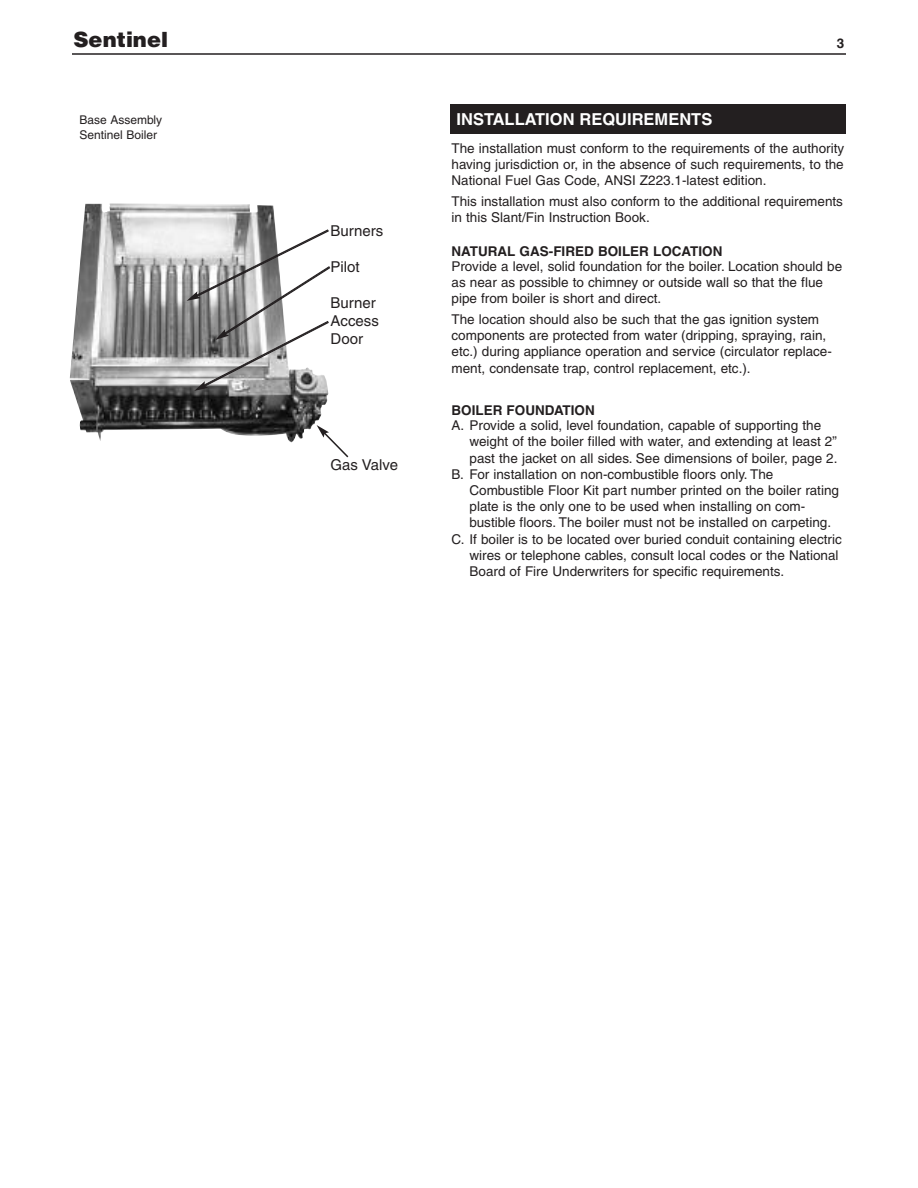
<style>
.page{position:relative;width:918px;height:1188px;background:#fff}
.page>*{position:absolute;margin:0;border:0;box-sizing:border-box;transform-origin:0 0}
.t1{font:900 21px "Helvetica";color:#231f20}
.t2{font:700 16.5px "Helvetica";color:#fff}
.t3{font:15px/18px "Helvetica";color:#231f20}
.t4{font:13.5px/16.2px "Helvetica";color:#231f20}
.t5{font:700 13.5px "Helvetica";color:#231f20}
.t6{font:12px/14.4px "Helvetica";color:#231f20}
</style>
<div class="page">
<hr style="left:72px;top:53px;width:774px;height:2px;background:#231f20">
<img style="left:70px;top:203px;width:258px;height:239px">
<svg style="left:187px;top:229px;width:143px;height:162px"></svg>
<svg style="left:317px;top:425px;width:32px;height:33px"></svg>
<div style="left:450px;top:104px;width:396px;height:30px;background:#231f20"></div>
<h1 class="t1" style="left:74px;top:27px;width:96px">Sentinel</h1>
<p class="t5" style="left:837px;top:38px;width:9px">3</p>
<p class="t6" style="left:80px;top:114px;width:84px">Base Assembly<br>Sentinel Boiler</p>
<p class="t3" style="left:331px;top:223px;width:54px">Burners</p>
<p class="t3" style="left:331px;top:259px;width:31px">Pilot</p>
<p class="t3" style="left:331px;top:295px;width:50px">Burner<br>Access<br>Door</p>
<p class="t3" style="left:331px;top:457px;width:69px">Gas Valve</p>
<p class="t2" style="left:457px;top:113px;width:257px">INSTALLATION REQUIREMENTS</p>
<p class="t4" style="left:452px;top:141px;width:394px;text-align:justify">The installation must conform to the requirements of the authority having jurisdiction or, in the absence of such requirements, to the National Fuel Gas Code, ANSI Z223.1-latest edition.</p>
<p class="t4" style="left:452px;top:195px;width:393px">This installation must also conform to the additional requirements in this Slant/Fin Instruction Book.</p>
<p class="t5" style="left:452px;top:246px;width:272px">NATURAL GAS-FIRED BOILER LOCATION</p>
<p class="t4" style="left:452px;top:259px;width:392px">Provide a level, solid foundation for the boiler. Location should be as near as possible to chimney or outside wall so that the flue pipe from boiler is short and direct.</p>
<p class="t4" style="left:452px;top:312px;width:382px">The location should also be such that the gas ignition system components are protected from water (dripping, spraying, rain, etc.) during appliance operation and service (circulator replace&shy;ment, condensate trap, control replacement, etc.).</p>
<p class="t5" style="left:452px;top:405px;width:145px">BOILER FOUNDATION</p>
<p class="t4" style="left:452px;top:419px;width:371px">A. Provide a solid, level foundation, capable of supporting the</p>
<p class="t4" style="left:469px;top:435px;width:369px">weight of the boiler filled with water, and extending at least 2”</p>
<p class="t4" style="left:469px;top:451px;width:370px">past the jacket on all sides. See dimensions of boiler, page 2.</p>
<p class="t4" style="left:452px;top:467px;width:323px">B. For installation on non-combustible floors only. The</p>
<p class="t4" style="left:469px;top:483px;width:371px">Combustible Floor Kit part number printed on the boiler rating</p>
<p class="t4" style="left:469px;top:500px;width:337px">plate is the only one to be used when installing on com-</p>
<p class="t4" style="left:469px;top:516px;width:363px">bustible floors. The boiler must not be installed on carpeting.</p>
<p class="t4" style="left:452px;top:532px;width:392px">C. If boiler is to be located over buried conduit containing electric</p>
<p class="t4" style="left:469px;top:548px;width:371px">wires or telephone cables, consult local codes or the National</p>
<p class="t4" style="left:469px;top:564px;width:316px">Board of Fire Underwriters for specific requirements.</p>
</div>
